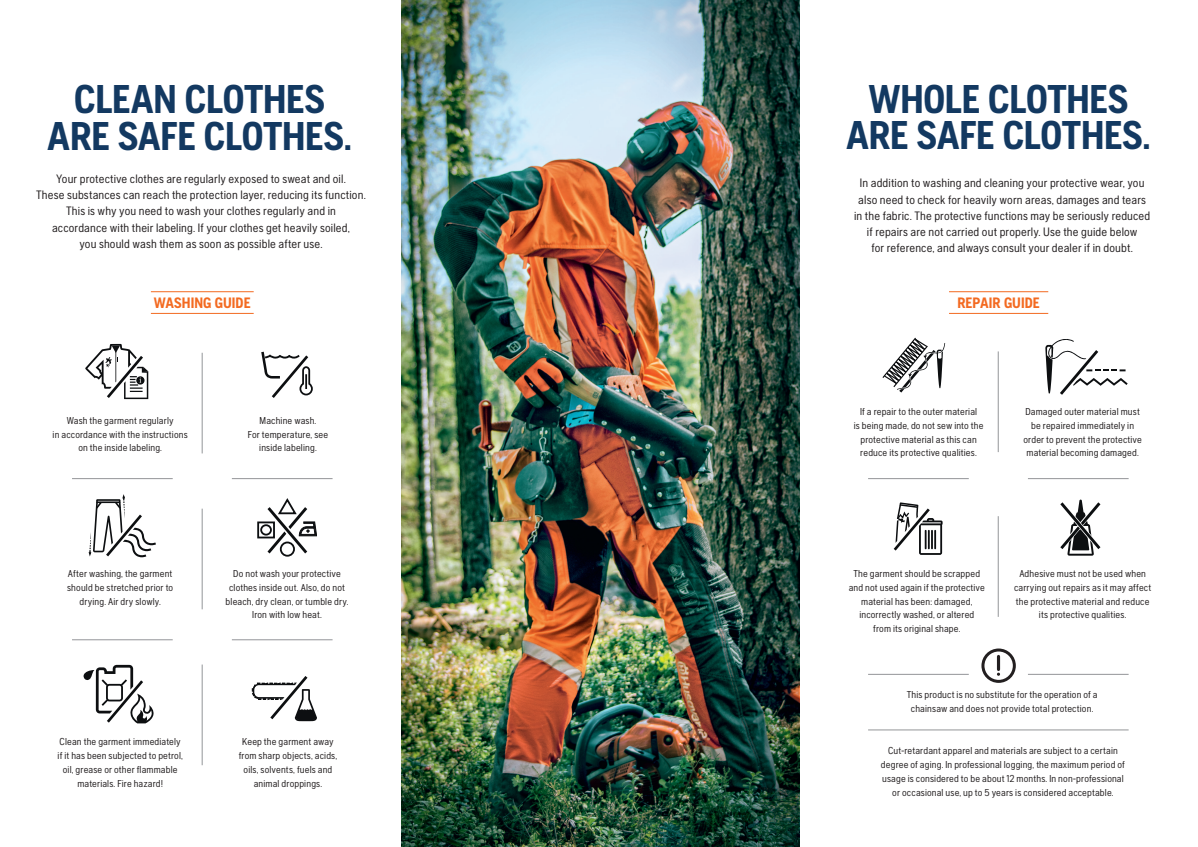
<style>
.page{position:relative;width:1198px;height:847px;background:#fff}
.page>*{position:absolute;margin:0;border:0;box-sizing:border-box;transform-origin:0 0}
.t1{font:700 40px/36.2px "Husqvarna Gothic";letter-spacing:-.005em;color:#133961;text-align:center}
.t2{font:700 15px "Husqvarna Gothic";letter-spacing:.005em;color:#f36a21}
.t3{font:12.12px/16.2px "Husqvarna Gothic";letter-spacing:.01em;color:#231f20;text-align:center}
.t4{font:10px/13.8px "Husqvarna Gothic";letter-spacing:.015em;color:#231f20;text-align:center}
</style>
<div class="page">
<img style="left:401px;top:0;width:398px;height:847px">
<hr style="left:202px;top:353px;width:1px;height:100px;background:#939598">
<hr style="left:232px;top:478px;width:100px;height:1px;background:#939598">
<hr style="left:72px;top:478px;width:101px;height:1px;background:#939598">
<hr style="left:202px;top:509px;width:1px;height:100px;background:#939598">
<hr style="left:202px;top:664px;width:1px;height:101px;background:#939598">
<hr style="left:998px;top:351px;width:1px;height:101px;background:#939598">
<hr style="left:1028px;top:478px;width:100px;height:1px;background:#939598">
<hr style="left:1028px;top:674px;width:100px;height:1px;background:#939598">
<hr style="left:232px;top:639px;width:100px;height:1px;background:#939598">
<hr style="left:72px;top:639px;width:101px;height:1px;background:#939598">
<hr style="left:868px;top:478px;width:101px;height:1px;background:#939598">
<hr style="left:868px;top:674px;width:101px;height:1px;background:#939598">
<hr style="left:998px;top:516px;width:1px;height:101px;background:#939598">
<hr style="left:868px;top:730px;width:260px;height:1px;background:#939598">
<hr style="left:151px;top:291px;width:103px;height:1px;background:#f36a21">
<hr style="left:151px;top:313px;width:103px;height:1px;background:#f36a21">
<hr style="left:949px;top:291px;width:99px;height:1px;background:#f36a21">
<hr style="left:949px;top:313px;width:99px;height:1px;background:#f36a21">
<div style="left:981px;top:648px;width:35px;height:35px;border:3px solid #231f20;border-radius:50%"></div>
<svg style="left:997px;top:656px;width:3px;height:20px"></svg>
<svg style="left:261px;top:352px;width:52px;height:46px"></svg>
<svg style="left:85px;top:344px;width:63px;height:55px"></svg>
<svg style="left:257px;top:498px;width:60px;height:58px"></svg>
<svg style="left:88px;top:494px;width:68px;height:63px"></svg>
<svg style="left:252px;top:676px;width:65px;height:45px"></svg>
<svg style="left:84px;top:665px;width:70px;height:58px"></svg>
<svg style="left:882px;top:338px;width:63px;height:54px"></svg>
<svg style="left:1060px;top:500px;width:41px;height:56px"></svg>
<svg style="left:893px;top:502px;width:49px;height:53px"></svg>
<svg style="left:1045px;top:339px;width:82px;height:56px"></svg>
<h1 class="t1" style="left:47px;top:81px;width:306px">CLEAN CLOTHES<br>ARE SAFE CLOTHES.</h1>
<h1 class="t1" style="left:846px;top:81px;width:306px">WHOLE CLOTHES<br>ARE SAFE CLOTHES.</h1>
<p class="t3" style="left:36px;top:170px;width:331px">Your protective clothes are regularly exposed to sweat and oil.<br>These substances can reach the protection layer, reducing its function.<br>This is why you need to wash your clothes regularly and in<br>accordance with their labeling. If your clothes get heavily soiled,<br>you should wash them as soon as possible after use.</p>
<p class="t3" style="left:854px;top:175px;width:298px">In addition to washing and cleaning your protective wear, you also need to check for heavily worn areas, damages and tears in the fabric. The protective functions may be seriously reduced if repairs are not carried out properly. Use the guide below<br>for reference, and always consult your dealer if in doubt.</p>
<h2 class="t2" style="left:154px;top:294px;width:98px">WASHING GUIDE</h2>
<h2 class="t2" style="left:957px;top:294px;width:84px">REPAIR GUIDE</h2>
<p class="t4" style="left:53px;top:413px;width:137px">Wash the garment regularly<br>in accordance with the instructions on the inside labeling.</p>
<p class="t4" style="left:248px;top:413px;width:82px">Machine wash.<br>For temperature, see inside labeling.</p>
<p class="t4" style="left:67px;top:567px;width:107px">After washing, the garment should be stretched prior to drying. Air dry slowly.</p>
<p class="t4" style="left:226px;top:567px;width:124px">Do not wash your protective clothes inside out. Also, do not bleach, dry clean, or tumble dry.<br>Iron with low heat.</p>
<p class="t4" style="left:58px;top:735px;width:127px">Clean the garment immediately if it has been subjected to petrol, oil, grease or other flammable materials. Fire hazard!</p>
<p class="t4" style="left:239px;top:735px;width:100px">Keep the garment away from sharp objects, acids, oils, solvents, fuels and animal droppings.</p>
<p class="t4" style="left:854px;top:405px;width:131px">If a repair to the outer material<br>is being made, do not sew into the protective material as this can reduce its protective qualities.</p>
<p class="t4" style="left:1023px;top:405px;width:120px">Damaged outer material must be repaired immediately in order to prevent the protective material becoming damaged.</p>
<p class="t4" style="left:848px;top:567px;width:138px">The garment should be scrapped and not used again if the protective material has been: damaged, incorrectly washed, or altered<br>from its original shape.</p>
<p class="t4" style="left:1014px;top:567px;width:139px">Adhesive must not be used when carrying out repairs as it may affect the protective material and reduce its protective qualities.</p>
<p class="t4" style="left:906px;top:688px;width:192px">This product is no substitute for the operation of a chainsaw and does not provide total protection.</p>
<p class="t4" style="left:881px;top:744px;width:245px">Cut-retardant apparel and materials are subject to a certain degree of aging. In professional logging, the maximum period of usage is considered to be about 12 months. In non-professional or occasional use, up to 5 years is considered acceptable.</p>
</div>
